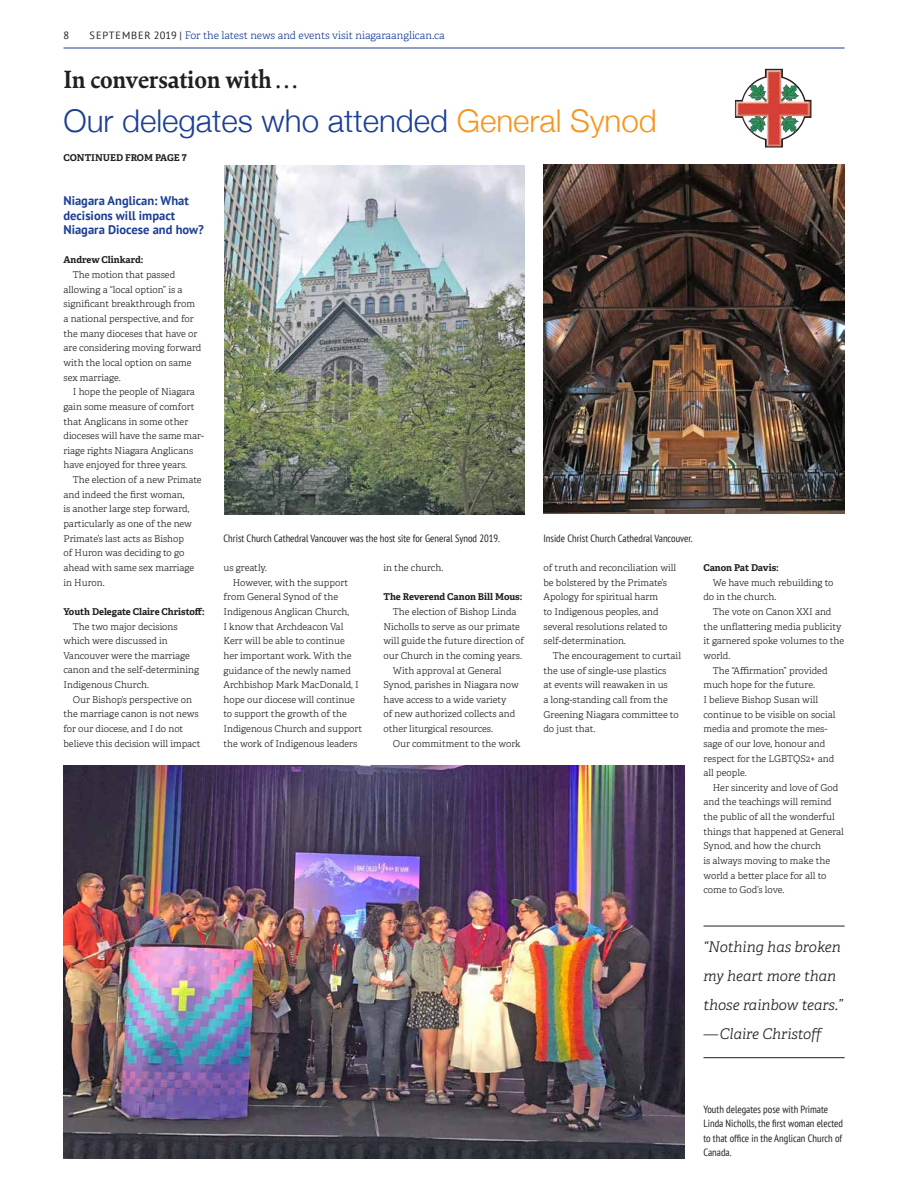
<style>
.page{position:relative;width:918px;height:1188px;background:#fff}
.page>*{position:absolute;margin:0;border:0;box-sizing:border-box;transform-origin:0 0}
.t1{font:300 31.35px "Helvetica Neue";color:#1c3e94}
.t2{font:700 25.05px "Cala";letter-spacing:-.01em;color:#231f20;scale:.95 1}
.t3{font:italic 300 14.7px/29.2px "Adelle";color:#231f20}
.t4{font:700 12.6px/14.7px "PT Sans";color:#1c3e94}
.t5{font:condensed 10.5px/14.7px "PT Sans";color:#231f20}
.t6{font:300 10.5px "Adelle";color:#1c3e94}
.t7{font:10.5px "PT Sans";color:#231f20}
.t8{font:300 9.45px/14.7px "Adelle";color:#231f20}
.t9{font:700 9.45px "Adelle";color:#231f20}
.s1{font-family:"PT Sans";font-weight:400;color:#231f20}
.s2{color:#f7941e}
</style>
<div class="page">
<hr style="left:63px;top:48px;width:782px;height:1px;background:#1c3e94">
<img style="left:753px;top:68px;width:59px;height:80px">
<img style="left:735px;top:69px;width:30px;height:65px">
<img style="left:543px;top:164px;width:302px;height:349px">
<img style="left:225px;top:166px;width:300px;height:348px">
<img style="left:63px;top:765px;width:622px;height:394px">
<hr style="left:703px;top:926px;width:142px;height:1px;background:#231f20">
<hr style="left:703px;top:1057px;width:142px;height:1px;background:#231f20">
<p class="t7" style="left:63px;top:29px;width:7px">8</p>
<p class="t6" style="left:90px;top:29px;width:356px"><span class="s1">SEPTEMBER 2019 |</span> For the latest news and events visit niagaraanglican.ca</p>
<h2 class="t2" style="left:63px;top:63px;width:250px">In conversation with …</h2>
<h1 class="t1" style="left:63px;top:101px;width:595px">Our delegates who attended <span class="s2">General Synod</span></h1>
<p class="t9" style="left:63px;top:152px;width:125px">CONTINUED FROM PAGE 7</p>
<h3 class="t4" style="left:63px;top:193px;width:142px">Niagara Anglican: What decisions will impact<br>Niagara Diocese and how?</h3>
<p class="t9" style="left:63px;top:254px;width:82px">Andrew Clinkard:</p>
<p class="t8" style="left:63px;top:268px;width:140px;text-indent:9px">The motion that passed allowing a “local option” is a significant breakthrough from a national perspective, and for the many dioceses that have or are considering moving forward with the local option on same sex marriage.</p>
<p class="t8" style="left:63px;top:385px;width:142px;text-indent:9px">I hope the people of Niagara gain some measure of comfort that Anglicans in some other dioceses will have the same mar&shy;riage rights Niagara Anglicans have enjoyed for three years.</p>
<p class="t8" style="left:63px;top:473px;width:140px;text-indent:9px">The election of a new Primate and indeed the first woman,<br>is another large step forward, particularly as one of the new<br>Primate’s last acts as Bishop<br>of Huron was deciding to go ahead with same sex marriage in Huron.</p>
<p class="t9" style="left:63px;top:606px;width:143px">Youth Delegate Claire Christoff:</p>
<p class="t8" style="left:63px;top:619px;width:137px;text-indent:9px">The two major decisions which were discussed in<br>Vancouver were the marriage canon and the self-determining<br>Indigenous Church.</p>
<p class="t8" style="left:63px;top:692px;width:139px;text-indent:9px">Our Bishop’s perspective on the marriage canon is not news for our diocese, and I do not believe this decision will impact</p>
<p class="t5" style="left:223px;top:530px;width:278px">Christ Church Cathedral Vancouver was the host site for General Synod 2019.</p>
<p class="t5" style="left:543px;top:530px;width:151px">Inside Christ Church Cathedral Vancouver.</p>
<p class="t8" style="left:223px;top:560px;width:45px">us greatly.</p>
<p class="t8" style="left:233px;top:575px;width:117px">However, with the support</p>
<p class="t8" style="left:223px;top:590px;width:116px">from General Synod of the</p>
<p class="t8" style="left:223px;top:604px;width:127px">Indigenous Anglican Church,</p>
<p class="t8" style="left:223px;top:619px;width:121px">I know that Archdeacon Val</p>
<p class="t8" style="left:223px;top:634px;width:123px">Kerr will be able to continue</p>
<p class="t8" style="left:223px;top:648px;width:129px">her important work. With the</p>
<p class="t8" style="left:223px;top:663px;width:129px">guidance of the newly named</p>
<p class="t8" style="left:223px;top:678px;width:137px">Archbishop Mark MacDonald, I</p>
<p class="t8" style="left:223px;top:692px;width:133px">hope our diocese will continue</p>
<p class="t8" style="left:223px;top:707px;width:125px">to support the growth of the</p>
<p class="t8" style="left:223px;top:722px;width:140px">Indigenous Church and support</p>
<p class="t8" style="left:223px;top:736px;width:135px">the work of Indigenous leaders</p>
<p class="t8" style="left:383px;top:561px;width:61px">in the church.</p>
<p class="t9" style="left:383px;top:591px;width:140px">The Reverend Canon Bill Mous:</p>
<p class="t8" style="left:393px;top:604px;width:125px">The election of Bishop Linda</p>
<p class="t8" style="left:383px;top:619px;width:138px">Nicholls to serve as our primate</p>
<p class="t8" style="left:383px;top:634px;width:142px">will guide the future direction of</p>
<p class="t8" style="left:383px;top:648px;width:140px">our Church in the coming years.</p>
<p class="t8" style="left:393px;top:663px;width:110px">With approval at General</p>
<p class="t8" style="left:383px;top:678px;width:137px">Synod, parishes in Niagara now</p>
<p class="t8" style="left:383px;top:692px;width:124px">have access to a wide variety</p>
<p class="t8" style="left:383px;top:707px;width:133px">of new authorized collects and</p>
<p class="t8" style="left:383px;top:722px;width:111px">other liturgical resources.</p>
<p class="t8" style="left:393px;top:736px;width:129px">Our commitment to the work</p>
<p class="t8" style="left:543px;top:561px;width:134px">of truth and reconciliation will be bolstered by the Primate’s<br>Apology for spiritual harm<br>to Indigenous peoples, and several resolutions related to self-determination.</p>
<p class="t8" style="left:543px;top:648px;width:139px;text-indent:9px">The encouragement to curtail the use of single-use plastics<br>at events will reawaken in us<br>a long-standing call from the<br>Greening Niagara committee to do just that.</p>
<p class="t9" style="left:703px;top:562px;width:77px">Canon Pat Davis:</p>
<p class="t8" style="left:703px;top:575px;width:132px;text-indent:9px">We have much rebuilding to do in the church.</p>
<p class="t8" style="left:713px;top:605px;width:120px">The vote on Canon XXI and</p>
<p class="t8" style="left:703px;top:619px;width:139px">the unflattering media publicity</p>
<p class="t8" style="left:703px;top:634px;width:142px">it garnered spoke volumes to the</p>
<p class="t8" style="left:703px;top:648px;width:28px">world.</p>
<p class="t8" style="left:713px;top:663px;width:116px">The “Affirmation” provided</p>
<p class="t8" style="left:703px;top:678px;width:113px">much hope for the future.</p>
<p class="t8" style="left:703px;top:692px;width:116px">I believe Bishop Susan will</p>
<p class="t8" style="left:703px;top:707px;width:133px">continue to be visible on social</p>
<p class="t8" style="left:703px;top:722px;width:125px">media and promote the mes-</p>
<p class="t8" style="left:703px;top:736px;width:123px">sage of our love, honour and</p>
<p class="t8" style="left:703px;top:751px;width:132px">respect for the LGBTQS2+ and</p>
<p class="t8" style="left:703px;top:766px;width:45px">all people.</p>
<p class="t8" style="left:713px;top:780px;width:127px">Her sincerity and love of God</p>
<p class="t8" style="left:703px;top:795px;width:130px">and the teachings will remind</p>
<p class="t8" style="left:703px;top:810px;width:133px">the public of all the wonderful</p>
<p class="t8" style="left:703px;top:824px;width:142px">things that happened at General</p>
<p class="t8" style="left:703px;top:839px;width:119px">Synod, and how the church</p>
<p class="t8" style="left:703px;top:854px;width:128px">is always moving to make the</p>
<p class="t8" style="left:703px;top:868px;width:124px">world a better place for all to</p>
<p class="t8" style="left:703px;top:883px;width:83px">come to God’s love.</p>
<h3 class="t3" style="left:703px;top:932px;width:141px">“Nothing has broken my heart more than those rainbow tears.” —Claire Christoff</h3>
<p class="t5" style="left:703px;top:1101px;width:141px">Youth delegates pose with Primate<br>Linda Nicholls, the first woman elected to that office in the Anglican Church of<br>Canada.</p>
</div>
